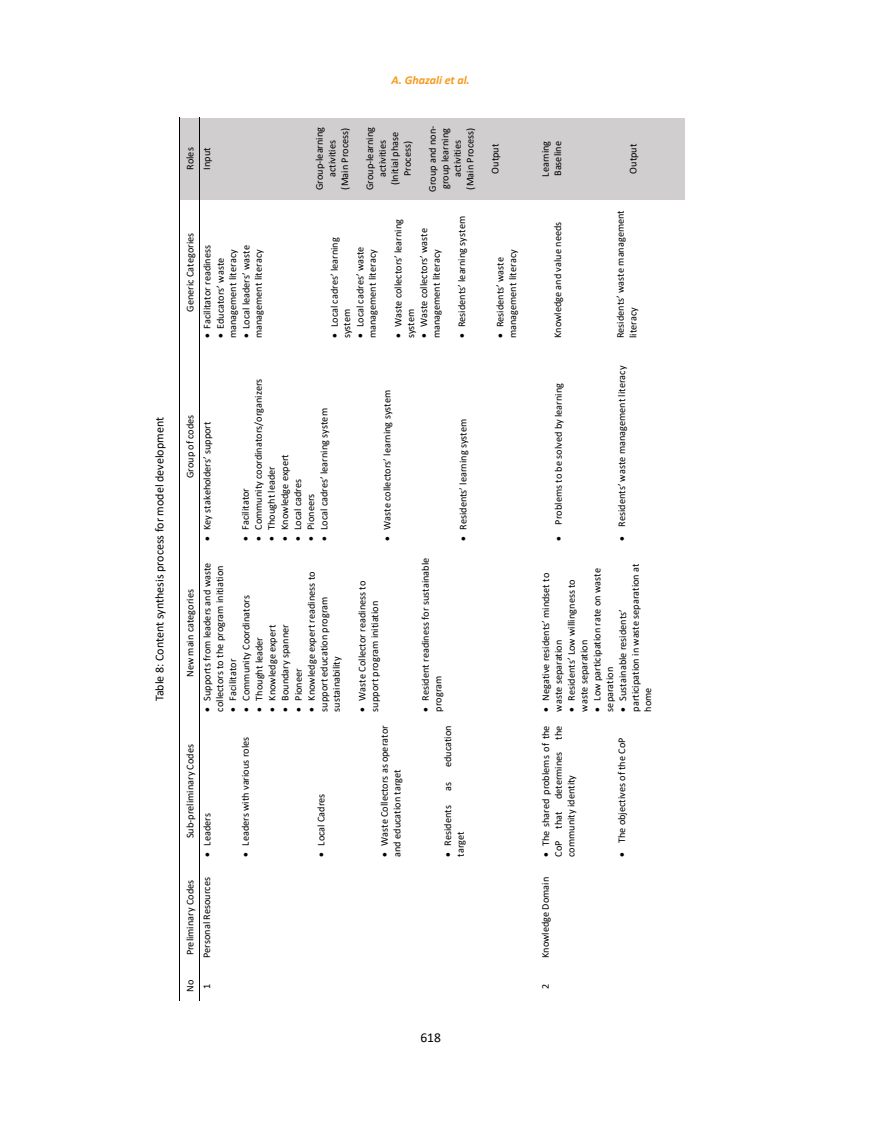
<style>
.page{position:relative;width:872px;height:1127px;background:#fff}
.page>*{position:absolute;margin:0;border:0;box-sizing:border-box;transform-origin:0 0}
.t1{font:13.5px "Calibri";color:#000}
.t2{font:12px "Calibri";color:#000}
.t3{font:italic 700 12px "Calibri";color:#f8991d}
.t4{font:10.2px/12.6px "Calibri";color:#000}
</style>
<div class="page">
<div style="left:180px;top:118px;width:20px;height:81px;background:#d0cece"></div>
<svg style="left:179px;top:971px;width:1px;height:29px"></svg>
<hr style="left:179px;top:864px;width:1px;height:107px;background:#000">
<hr style="left:179px;top:718px;width:1px;height:145px;background:#000">
<hr style="left:179px;top:548px;width:1px;height:170px;background:#000">
<hr style="left:179px;top:345px;width:1px;height:202px;background:#000">
<hr style="left:179px;top:199px;width:1px;height:145px;background:#000">
<hr style="left:179px;top:118px;width:1px;height:81px;background:#000">
<div style="left:200px;top:118px;width:339px;height:81px;background:#d0cece"></div>
<hr style="left:200px;top:864px;width:1px;height:107px;background:#000">
<hr style="left:200px;top:718px;width:1px;height:145px;background:#000">
<hr style="left:200px;top:548px;width:1px;height:170px;background:#000">
<hr style="left:200px;top:345px;width:1px;height:202px;background:#000">
<hr style="left:200px;top:199px;width:1px;height:145px;background:#000">
<hr style="left:200px;top:118px;width:1px;height:81px;background:#000">
<div style="left:539px;top:118px;width:145px;height:81px;background:#d0cece"></div>
<p class="t2" style="left:151px;top:701px;width:286px;rotate:-90deg">Table 8: Content synthesis process for model development</p>
<p class="t4" style="left:154px;top:677px;width:247px;rotate:-90deg">Table 8: Content synthesis process for model development</p>
<p class="t3" style="left:391px;top:72px;width:80px">A. Ghazali et al.</p>
<p class="t4" style="left:183px;top:170px;width:24px;rotate:-90deg">Roles</p>
<p class="t4" style="left:200px;top:170px;width:24px;rotate:-90deg">Input</p>
<p class="t4" style="left:313px;top:190px;width:65px;text-align:center;rotate:-90deg">Group-learning activities (Main Process)</p>
<p class="t4" style="left:363px;top:190px;width:65px;text-align:center;rotate:-90deg">Group-learning activities (Initial phase<br>Process)</p>
<p class="t4" style="left:426px;top:192px;width:67px;text-align:center;rotate:-90deg">Group and non&shy;group learning activities<br>(Main Process)</p>
<p class="t4" style="left:183px;top:312px;width:80px;rotate:-90deg">Generic Categories</p>
<p class="t4" style="left:201px;top:338px;width:95px;rotate:-90deg">• Facilitator readiness</p>
<p class="t4" style="left:214px;top:338px;width:90px;rotate:-90deg">• Educators’ waste management literacy</p>
<p class="t4" style="left:239px;top:338px;width:94px;rotate:-90deg">• Local leaders’ waste management literacy</p>
<p class="t4" style="left:328px;top:338px;width:102px;rotate:-90deg">• Local cadres’ learning system</p>
<p class="t4" style="left:353px;top:338px;width:93px;rotate:-90deg">• Local cadres’ waste management literacy</p>
<p class="t4" style="left:391px;top:338px;width:121px;rotate:-90deg">• Waste collectors’ learning system</p>
<p class="t4" style="left:417px;top:338px;width:111px;rotate:-90deg">• Waste collectors’ waste management literacy</p>
<p class="t4" style="left:455px;top:338px;width:123px;rotate:-90deg">• Residents’ learning system</p>
<p class="t4" style="left:183px;top:478px;width:65px;rotate:-90deg">Group of codes</p>
<p class="t4" style="left:201px;top:541px;width:121px;rotate:-90deg">• Key stakeholders’ support</p>
<p class="t4" style="left:252px;top:541px;width:164px;rotate:-90deg">• Community coordinators/organizers</p>
<p class="t4" style="left:317px;top:541px;width:134px;rotate:-90deg">• Local cadres’ learning system</p>
<p class="t4" style="left:265px;top:541px;width:76px;rotate:-90deg">• Thought leader</p>
<p class="t4" style="left:278px;top:541px;width:88px;rotate:-90deg">• Knowledge expert</p>
<p class="t4" style="left:291px;top:541px;width:63px;rotate:-90deg">• Local cadres</p>
<p class="t4" style="left:239px;top:541px;width:54px;rotate:-90deg">• Facilitator</p>
<p class="t4" style="left:304px;top:541px;width:49px;rotate:-90deg">• Pioneers</p>
<p class="t4" style="left:381px;top:541px;width:152px;rotate:-90deg">• Waste collectors’ learning system</p>
<p class="t4" style="left:183px;top:677px;width:89px;rotate:-90deg">New main categories</p>
<p class="t4" style="left:183px;top:838px;width:96px;rotate:-90deg">Sub-preliminary Codes</p>
<p class="t4" style="left:201px;top:711px;width:150px;rotate:-90deg">• Supports from leaders and waste collectors to the program initiation</p>
<p class="t4" style="left:305px;top:711px;width:141px;rotate:-90deg">• Knowledge expert readiness to support education program sustainability</p>
<p class="t4" style="left:355px;top:711px;width:132px;rotate:-90deg">• Waste Collector readiness to support program initiation</p>
<p class="t4" style="left:239px;top:711px;width:118px;rotate:-90deg">• Community Coordinators</p>
<p class="t4" style="left:252px;top:711px;width:76px;rotate:-90deg">• Thought leader</p>
<p class="t4" style="left:266px;top:711px;width:88px;rotate:-90deg">• Knowledge expert</p>
<p class="t4" style="left:279px;top:711px;width:89px;rotate:-90deg">• Boundary spanner</p>
<p class="t4" style="left:226px;top:711px;width:54px;rotate:-90deg">• Facilitator</p>
<p class="t4" style="left:292px;top:711px;width:45px;rotate:-90deg">• Pioneer</p>
<p class="t4" style="left:201px;top:857px;width:45px;rotate:-90deg">• Leaders</p>
<p class="t4" style="left:239px;top:857px;width:121px;rotate:-90deg">• Leaders with various roles</p>
<p class="t4" style="left:315px;top:857px;width:65px;rotate:-90deg">• Local Cadres</p>
<p class="t4" style="left:378px;top:857px;width:133px;rotate:-90deg">• Waste Collectors as operator and education target</p>
<p class="t4" style="left:419px;top:711px;width:155px;rotate:-90deg">• Resident readiness for sustainable program</p>
<p class="t4" style="left:441px;top:767px;width:43px;rotate:-90deg">education</p>
<p class="t4" style="left:441px;top:791px;width:10px;rotate:-90deg">as</p>
<p class="t4" style="left:456px;top:541px;width:123px;rotate:-90deg">• Residents’ learning system</p>
<p class="t4" style="left:441px;top:857px;width:53px;rotate:-90deg">• Residents</p>
<p class="t4" style="left:454px;top:857px;width:27px;rotate:-90deg">target</p>
<p class="t4" style="left:200px;top:958px;width:82px;rotate:-90deg">Personal Resources</p>
<p class="t4" style="left:183px;top:955px;width:77px;rotate:-90deg">Preliminary Codes</p>
<p class="t4" style="left:183px;top:992px;width:14px;rotate:-90deg">No</p>
<p class="t4" style="left:200px;top:988px;width:7px;rotate:-90deg">1</p>
<h1 class="t1" style="left:420px;top:1028px;width:22px">618</h1>
<p class="t4" style="left:488px;top:174px;width:31px;rotate:-90deg">Output</p>
<p class="t4" style="left:493px;top:338px;width:90px;rotate:-90deg">• Residents’ waste management literacy</p>
<p class="t4" style="left:539px;top:177px;width:37px;rotate:-90deg">Learning<br>Baseline</p>
<p class="t4" style="left:626px;top:174px;width:31px;rotate:-90deg">Output</p>
<p class="t4" style="left:551px;top:338px;width:118px;rotate:-90deg">Knowledge and value needs</p>
<p class="t4" style="left:614px;top:338px;width:129px;rotate:-90deg">Residents’ waste management literacy</p>
<p class="t4" style="left:552px;top:541px;width:159px;rotate:-90deg">• Problems to be solved by learning</p>
<p class="t4" style="left:615px;top:541px;width:177px;rotate:-90deg">• Residents’ waste management literacy</p>
<p class="t4" style="left:539px;top:711px;width:140px;rotate:-90deg">• Negative residents’ mindset to waste separation</p>
<p class="t4" style="left:565px;top:711px;width:134px;rotate:-90deg">• Residents’ Low willingness to waste separation</p>
<p class="t4" style="left:590px;top:711px;width:145px;rotate:-90deg">• Low participation rate on waste separation</p>
<p class="t4" style="left:616px;top:711px;width:149px;rotate:-90deg">• Sustainable residents’ participation in waste separation at home</p>
<p class="t4" style="left:539px;top:857px;width:133px;text-align:justify;rotate:-90deg">• The shared problems of the CoP that determines the community identity</p>
<p class="t4" style="left:615px;top:857px;width:121px;rotate:-90deg">• The objectives of the CoP</p>
<p class="t4" style="left:539px;top:958px;width:83px;rotate:-90deg">Knowledge Domain</p>
<p class="t4" style="left:539px;top:988px;width:7px;rotate:-90deg">2</p>
</div>
